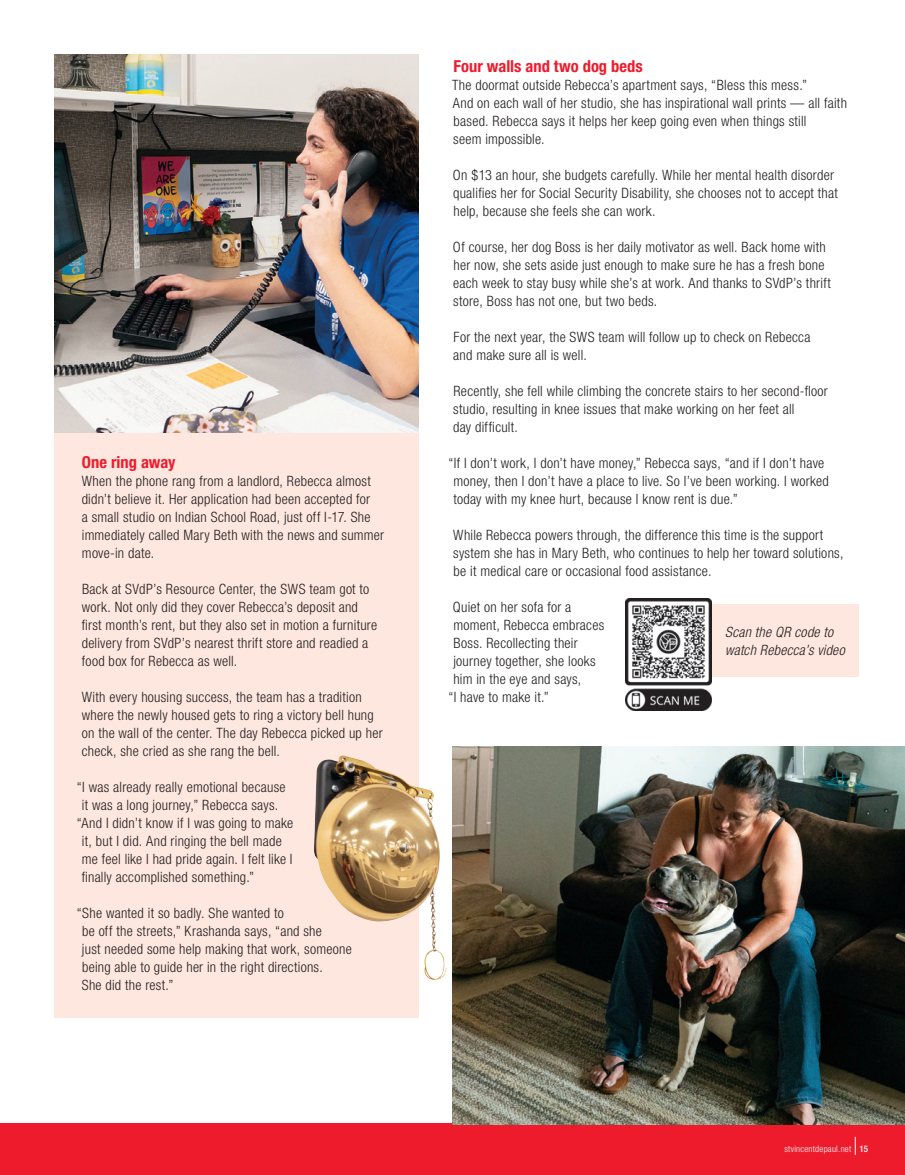
<style>
.page{position:relative;width:905px;height:1175px;background:#fff}
.page>*{position:absolute;margin:0;border:0;box-sizing:border-box;transform-origin:0 0}
._2_Article_Section_H{font:700 condensed 16.5px "Helvetica Neue";color:#ee1b2d}
._0_-_Body_Copy{font:300 condensed 14.25px/18px "Helvetica Neue";letter-spacing:.02em;color:#231f20}
._0_-_Body_Copy-2{font:italic 300 condensed 14.25px/18px "Helvetica Neue";letter-spacing:.02em;color:#231f20}
.t1{font:300 condensed 9px "Helvetica Neue";letter-spacing:.03em;color:#fff}
.t2{font:500 condensed 9px "Helvetica Neue";color:#fff}
</style>
<div class="page">
<div style="left:54px;top:430px;width:364px;height:587px;background:#fde7df"></div>
<img style="left:54px;top:54px;width:365px;height:378px">
<div style="left:0;top:1123px;width:904px;height:51px;background:#ee1b2d"></div>
<img style="left:452px;top:746px;width:452px;height:378px">
<img style="left:314px;top:755px;width:133px;height:225px">
<div style="left:678px;top:604px;width:181px;height:73px;background:#fde7df"></div>
<img style="left:625px;top:598px;width:86px;height:112px">
<svg style="left:855px;top:1136px;width:1px;height:18px"></svg>
<p class="_2_Article_Section_H" style="left:82px;top:452px;width:95px">One ring away</p>
<p class="_0_-_Body_Copy" style="left:82px;top:472px;width:304px">When the phone rang from a landlord, Rebecca almost didn’t believe it. Her application had been accepted for<br>a small studio on Indian School Road, just off I-17. She immediately called Mary Beth with the news and summer move-in date.</p>
<p class="_0_-_Body_Copy" style="left:82px;top:580px;width:297px">Back at SVdP’s Resource Center, the SWS team got to work. Not only did they cover Rebecca’s deposit and first month’s rent, but they also set in motion a furniture delivery from SVdP’s nearest thrift store and readied a food box for Rebecca as well.</p>
<p class="_0_-_Body_Copy" style="left:82px;top:688px;width:302px">With every housing success, the team has a tradition where the newly housed gets to ring a victory bell hung on the wall of the center. The day Rebecca picked up her check, she cried as she rang the bell.</p>
<p class="_0_-_Body_Copy" style="left:77px;top:778px;width:210px">“I was already really emotional because</p>
<p class="_0_-_Body_Copy" style="left:82px;top:796px;width:198px">it was a long journey,” Rebecca says.</p>
<p class="_0_-_Body_Copy" style="left:77px;top:814px;width:218px">“And I didn’t know if I was going to make</p>
<p class="_0_-_Body_Copy" style="left:82px;top:832px;width:201px">it, but I did. And ringing the bell made</p>
<p class="_0_-_Body_Copy" style="left:82px;top:850px;width:212px">me feel like I had pride again. I felt like I</p>
<p class="_0_-_Body_Copy" style="left:82px;top:868px;width:174px">finally accomplished something.”</p>
<p class="_0_-_Body_Copy" style="left:82px;top:904px;width:271px;text-indent:-5px">“She wanted it so badly. She wanted to<br>be off the streets,” Krashanda says, “and she<br>just needed some help making that work, someone being able to guide her in the right directions.<br>She did the rest.”</p>
<p class="_2_Article_Section_H" style="left:453px;top:56px;width:191px">Four walls and two dog beds</p>
<p class="_0_-_Body_Copy" style="left:452px;top:76px;width:396px">The doormat outside Rebecca’s apartment says, “Bless this mess.”<br>And on each wall of her studio, she has inspirational wall prints — all faith based. Rebecca says it helps her keep going even when things still<br>seem impossible.</p>
<p class="_0_-_Body_Copy" style="left:453px;top:166px;width:386px">On $13 an hour, she budgets carefully. While her mental health disorder qualifies her for Social Security Disability, she chooses not to accept that help, because she feels she can work.</p>
<p class="_0_-_Body_Copy" style="left:453px;top:238px;width:379px">Of course, her dog Boss is her daily motivator as well. Back home with her now, she sets aside just enough to make sure he has a fresh bone each week to stay busy while she’s at work. And thanks to SVdP’s thrift store, Boss has not one, but two beds.</p>
<p class="_0_-_Body_Copy" style="left:453px;top:328px;width:359px">For the next year, the SWS team will follow up to check on Rebecca and make sure all is well.</p>
<p class="_0_-_Body_Copy" style="left:453px;top:382px;width:376px">Recently, she fell while climbing the concrete stairs to her second-floor studio, resulting in knee issues that make working on her feet all<br>day difficult.</p>
<p class="_0_-_Body_Copy" style="left:453px;top:454px;width:377px;text-indent:-5px">“If I don’t work, I don’t have money,” Rebecca says, “and if I don’t have money, then I don’t have a place to live. So I’ve been working. I worked today with my knee hurt, because I know rent is due.”</p>
<p class="_0_-_Body_Copy" style="left:453px;top:526px;width:391px">While Rebecca powers through, the difference this time is the support system she has in Mary Beth, who continues to help her toward solutions, be it medical care or occasional food assistance.</p>
<p class="_0_-_Body_Copy" style="left:453px;top:598px;width:120px">Quiet on her sofa for a</p>
<p class="_0_-_Body_Copy" style="left:453px;top:616px;width:152px">moment, Rebecca embraces</p>
<p class="_0_-_Body_Copy" style="left:453px;top:634px;width:126px">Boss. Recollecting their</p>
<p class="_0_-_Body_Copy" style="left:453px;top:652px;width:144px">journey together, she looks</p>
<p class="_0_-_Body_Copy" style="left:453px;top:670px;width:129px">him in the eye and says,</p>
<p class="_0_-_Body_Copy" style="left:448px;top:688px;width:102px">“I have to make it.”</p>
<p class="_0_-_Body_Copy-2" style="left:725px;top:622px;width:121px">Scan the QR code to watch Rebecca’s video</p>
<p class="t1" style="left:784px;top:1143px;width:68px">stvincentdepaul.net</p>
<p class="t2" style="left:859px;top:1143px;width:10px">15</p>
</div>
